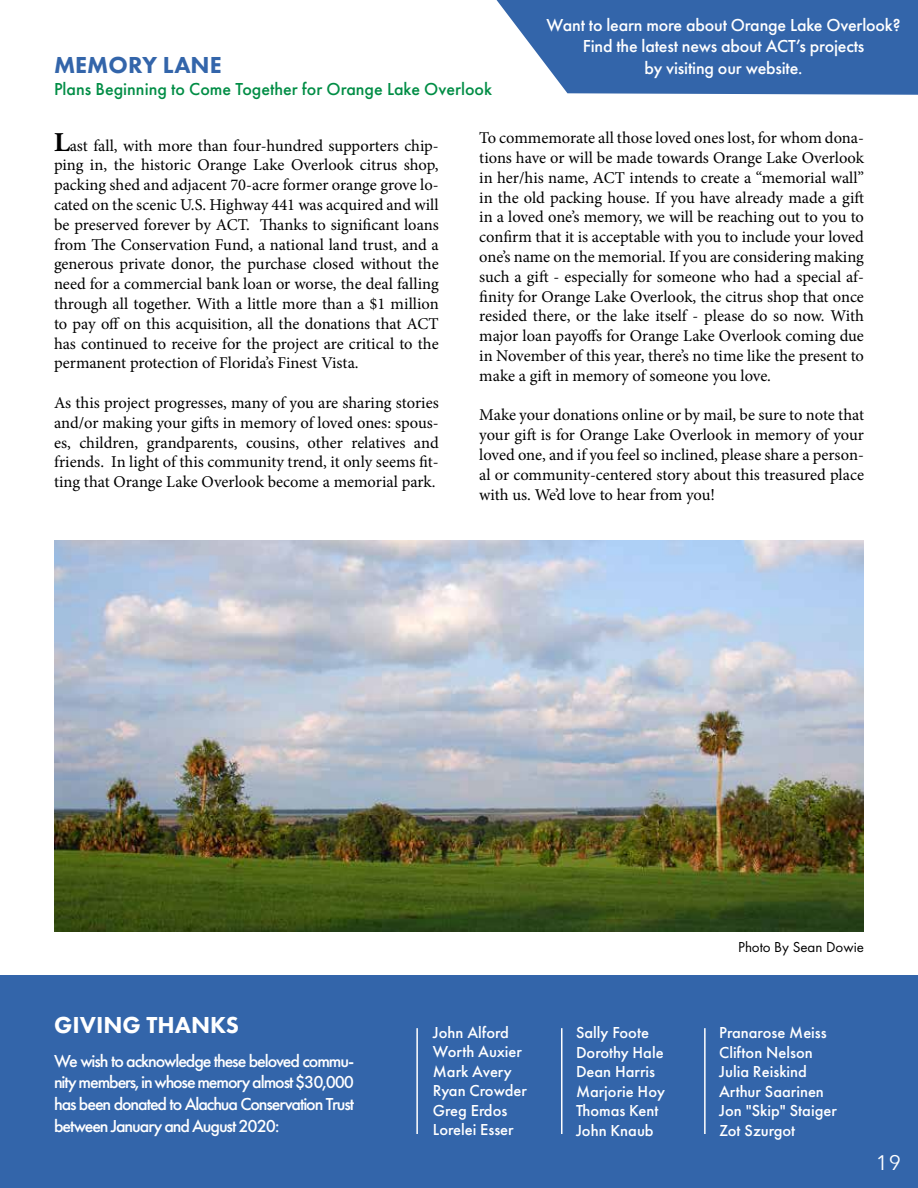
<style>
.page{position:relative;width:918px;height:1188px;background:#fff}
.page>*{position:absolute;margin:0;border:0;box-sizing:border-box;transform-origin:0 0}
.t1{font:800 24px "Futura PT";color:#fff}
.t2{font:800 24px "Futura PT";color:#3365aa}
.t3{font:21px "Avenir Next";color:#fff}
.t4{font:500 18px/21.6px "Futura PT";letter-spacing:-.01em;color:#fff;text-align:justify}
.t5{font:500 18px "Futura PT";color:#018d45}
.t6{font:16.5px/19.8px "Minion Pro";letter-spacing:-.005em;color:#000;text-align:justify}
.t7{font:500 16.5px/19.5px "Futura PT";color:#fff}
.t8{font:15px "Futura PT";color:#000101}
.s1{font-family:"Adobe Garamond Pro";font-weight:700;font-size:27px}
</style>
<div class="page">
<div style="left:0;top:976px;width:918px;height:212px;background:#3365aa"></div>
<hr style="left:416px;top:1028px;width:2px;height:106px;background:#fff">
<img style="left:54px;top:541px;width:810px;height:391px">
<hr style="left:561px;top:1028px;width:1px;height:106px;background:#fff">
<hr style="left:704px;top:1028px;width:2px;height:106px;background:#fff">
<svg style="left:497px;top:0;width:421px;height:95px;background:#4573b1"></svg>
<h1 class="t2" style="left:54px;top:50px;width:169px">MEMORY LANE</h1>
<p class="t5" style="left:54px;top:78px;width:440px">Plans Beginning to Come Together for Orange Lake Overlook</p>
<p class="t4" style="left:547px;top:14px;width:355px;text-align:center">Want to learn more about Orange Lake Overlook?<br>Find the latest news about ACT’s projects<br>by visiting our website.</p>
<p class="t6" style="left:54px;top:136px;width:386px"><span class="s1">L</span>ast fall, with more than four-hundred supporters chip&shy;ping in, the historic Orange Lake Overlook citrus shop, packing shed and adjacent 70-acre former orange grove lo&shy;cated on the scenic U.S. Highway 441 was acquired and will be preserved forever by ACT. Thanks to significant loans from The Conservation Fund, a national land trust, and a generous private donor, the purchase closed without the need for a commercial bank loan or worse, the deal falling through all together. With a little more than a $1 million to pay off on this acquisition, all the donations that ACT has continued to receive for the project are critical to the permanent protection of Florida’s Finest Vista.</p>
<p class="t6" style="left:54px;top:393px;width:386px">As this project progresses, many of you are sharing stories and/or making your gifts in memory of loved ones: spous&shy;es, children, grandparents, cousins, other relatives and friends. In light of this community trend, it only seems fit&shy;ting that Orange Lake Overlook become a memorial park.</p>
<p class="t6" style="left:479px;top:128px;width:386px">To commemorate all those loved ones lost, for whom dona&shy;tions have or will be made towards Orange Lake Overlook in her/his name, ACT intends to create a “memorial wall” in the old packing house. If you have already made a gift in a loved one’s memory, we will be reaching out to you to confirm that it is acceptable with you to include your loved one’s name on the memorial. If you are considering making such a gift - especially for someone who had a special af&shy;finity for Orange Lake Overlook, the citrus shop that once resided there, or the lake itself - please do so now. With major loan payoffs for Orange Lake Overlook coming due in November of this year, there’s no time like the present to make a gift in memory of someone you love.</p>
<p class="t6" style="left:479px;top:405px;width:386px">Make your donations online or by mail, be sure to note that your gift is for Orange Lake Overlook in memory of your loved one, and if you feel so inclined, please share a person&shy;al or community-centered story about this treasured place with us. We’d love to hear from you!</p>
<p class="t8" style="left:738px;top:938px;width:127px">Photo By Sean Dowie</p>
<h1 class="t1" style="left:54px;top:1010px;width:186px">GIVING THANKS</h1>
<p class="t4" style="left:54px;top:1050px;width:302px">We wish to acknowledge these beloved commu&shy;nity members, in whose memory almost $30,000 has been donated to Alachua Conservation Trust between January and August 2020:</p>
<p class="t7" style="left:433px;top:1023px;width:96px">John Alford<br>Worth Auxier<br>Mark Avery<br>Ryan Crowder<br>Greg Erdos<br>Lorelei Esser</p>
<p class="t7" style="left:576px;top:1023px;width:91px">Sally Foote<br>Dorothy Hale<br>Dean Harris<br>Marjorie Hoy<br>Thomas Kent<br>John Knaub</p>
<p class="t7" style="left:719px;top:1023px;width:119px">Pranarose Meiss<br>Clifton Nelson<br>Julia Reiskind<br>Arthur Saarinen<br>Jon "Skip" Staiger<br>Zot Szurgot</p>
<p class="t3" style="left:876px;top:1145px;width:27px">19</p>
</div>
